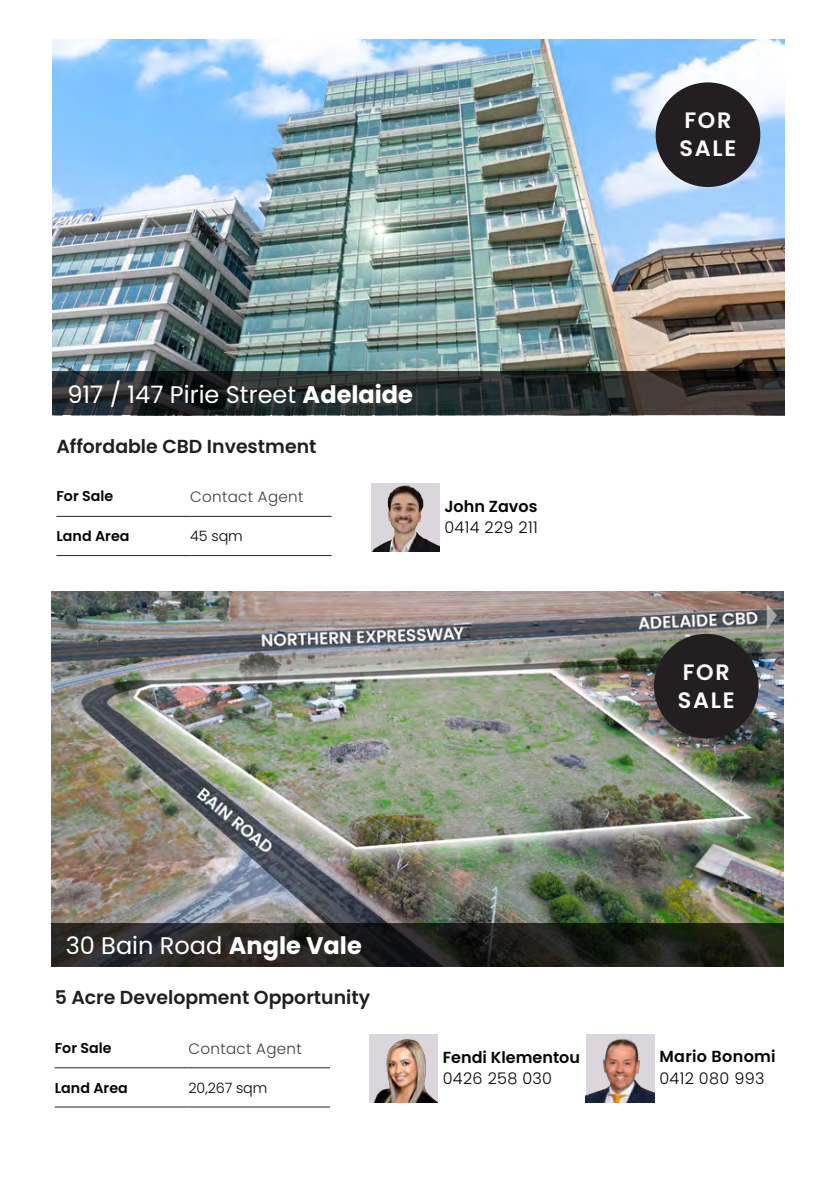
<style>
.page{position:relative;width:840px;height:1191px;background:#fff}
.page>*{position:absolute;margin:0;border:0;box-sizing:border-box;transform-origin:0 0}
.t1{font:24px "Poppins";color:#fff}
.t2{font:600 22.2px "Poppins";letter-spacing:.075em;color:#fff}
.t3{font:600 18.8px "Poppins";color:#231f20}
.t4{font:300 16px "Poppins";letter-spacing:.02em;color:#040503}
.t5{font:600 16px "Poppins";color:#040503}
.t6{font:600 16px "Poppins";letter-spacing:.02em;color:#040503}
.t7{font:300 15px "Poppins";letter-spacing:.02em;color:#3e3e3f}
.t8{font:600 14.2px "Poppins";color:#040503}
.t9{font:300 14.2px "Poppins";letter-spacing:-.005em;color:#040503}
.s1{font-weight:700}
</style>
<div class="page">
<img style="left:370px;top:1034px;width:67px;height:68px">
<img style="left:51px;top:591px;width:731px;height:332px">
<svg style="left:51px;top:923px;width:731px;height:43px;background:#21211e"></svg>
<div style="left:653px;top:634px;width:105px;height:104px;background:#231f20;border-radius:50%"></div>
<hr style="left:55px;top:1067px;width:133px;height:1px;background:#231f20">
<hr style="left:188px;top:1067px;width:142px;height:1px;background:#231f20">
<hr style="left:55px;top:1106px;width:133px;height:1px;background:#231f20">
<hr style="left:188px;top:1106px;width:142px;height:1px;background:#231f20">
<img style="left:585px;top:1034px;width:68px;height:68px">
<img style="left:371px;top:483px;width:68px;height:68px">
<img style="left:53px;top:40px;width:731px;height:331px">
<svg style="left:53px;top:371px;width:731px;height:44px;background:#272c2b"></svg>
<div style="left:655px;top:82px;width:104px;height:105px;background:#231f20;border-radius:50%"></div>
<hr style="left:56px;top:516px;width:134px;height:1px;background:#231f20">
<hr style="left:190px;top:516px;width:141px;height:1px;background:#231f20">
<hr style="left:56px;top:555px;width:134px;height:1px;background:#231f20">
<hr style="left:190px;top:555px;width:141px;height:1px;background:#231f20">
<p class="t1" style="left:67px;top:380px;width:347px">917 / 147 Pirie Street <span class="s1">Adelaide</span></p>
<p class="t3" style="left:56px;top:435px;width:261px">Affordable CBD Investment</p>
<p class="t8" style="left:56px;top:488px;width:58px">For Sale</p>
<p class="t7" style="left:190px;top:488px;width:115px">Contact Agent</p>
<p class="t8" style="left:56px;top:528px;width:75px">Land Area</p>
<p class="t9" style="left:190px;top:528px;width:54px">45 sqm</p>
<p class="t5" style="left:444px;top:496px;width:94px">John Zavos</p>
<p class="t4" style="left:444px;top:518px;width:95px">0414 229 211</p>
<p class="t2" style="left:684px;top:107px;width:48px">FOR</p>
<p class="t2" style="left:679px;top:136px;width:58px">SALE</p>
<p class="t2" style="left:682px;top:659px;width:48px">FOR</p>
<p class="t2" style="left:677px;top:687px;width:58px">SALE</p>
<p class="t1" style="left:66px;top:931px;width:297px">30 Bain Road <span class="s1">Angle Vale</span></p>
<p class="t3" style="left:55px;top:986px;width:317px">5 Acre Development Opportunity</p>
<p class="t8" style="left:55px;top:1039px;width:58px">For Sale</p>
<p class="t7" style="left:188px;top:1039px;width:115px">Contact Agent</p>
<p class="t8" style="left:55px;top:1079px;width:75px">Land Area</p>
<p class="t9" style="left:188px;top:1079px;width:80px">20,267 sqm</p>
<p class="t5" style="left:442px;top:1048px;width:139px">Fendi Klementou</p>
<p class="t4" style="left:442px;top:1069px;width:111px">0426 258 030</p>
<p class="t6" style="left:659px;top:1047px;width:118px">Mario Bonomi</p>
<p class="t4" style="left:659px;top:1068px;width:106px">0412 080 993</p>
</div>
